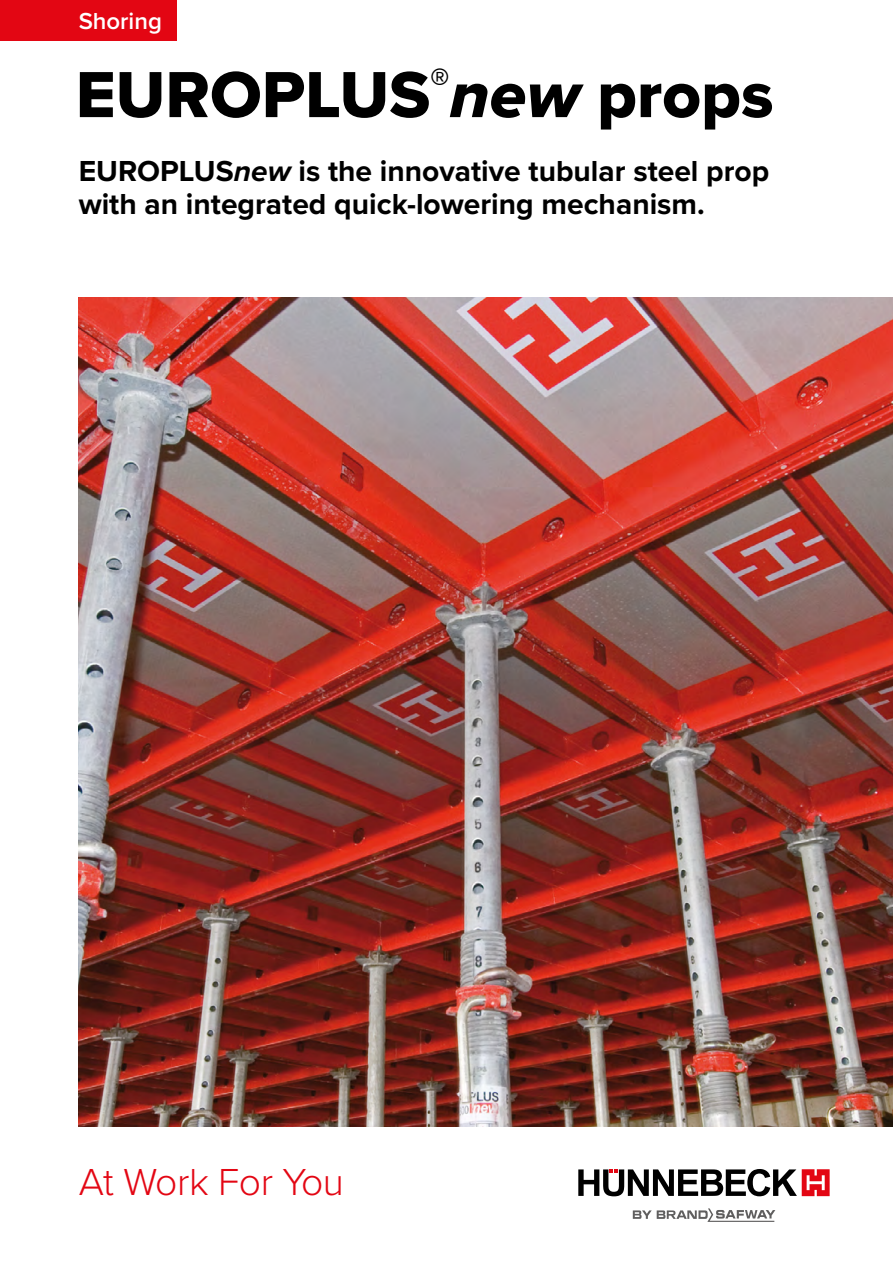
<style>
.page{position:relative;width:893px;height:1263px;background:#fff}
.page>*{position:absolute;margin:0;border:0;box-sizing:border-box;transform-origin:0 0}
.t1{font:67.5px "Proxima Nova Extrabld";color:#000}
.t2{font:300 39px "Proxima Nova";letter-spacing:-.01em;color:#e30613}
.t3{font:700 30px/33px "Proxima Nova";color:#000}
.t4{font:600 24px "Proxima Nova";color:#fff}
.s1{font-family:"Proxima Nova Extrabld It"}
.s2{font-style:italic}
</style>
<div class="page">
<svg style="left:578px;top:1169px;width:252px;height:27px"></svg>
<svg style="left:633px;top:1208px;width:142px;height:14px"></svg>
<img style="left:79px;top:298px;width:814px;height:829px">
<div style="left:0;top:0;width:176px;height:40px;background:#e30613"></div>
<p class="t4" style="left:79px;top:3px;width:85px">Shoring</p>
<h1 class="t1" style="left:76px;top:44px;width:699px">EUROPLUS<sup>®</sup><span class="s1">new</span> props</h1>
<p class="t3" style="left:79px;top:154px;width:692px">EUROPLUS<span class="s2">new</span> is the innovative tubular steel prop with an integrated quick-lowering mechanism.</p>
<h2 class="t2" style="left:79px;top:1153px;width:267px">At Work For You</h2>
</div>
